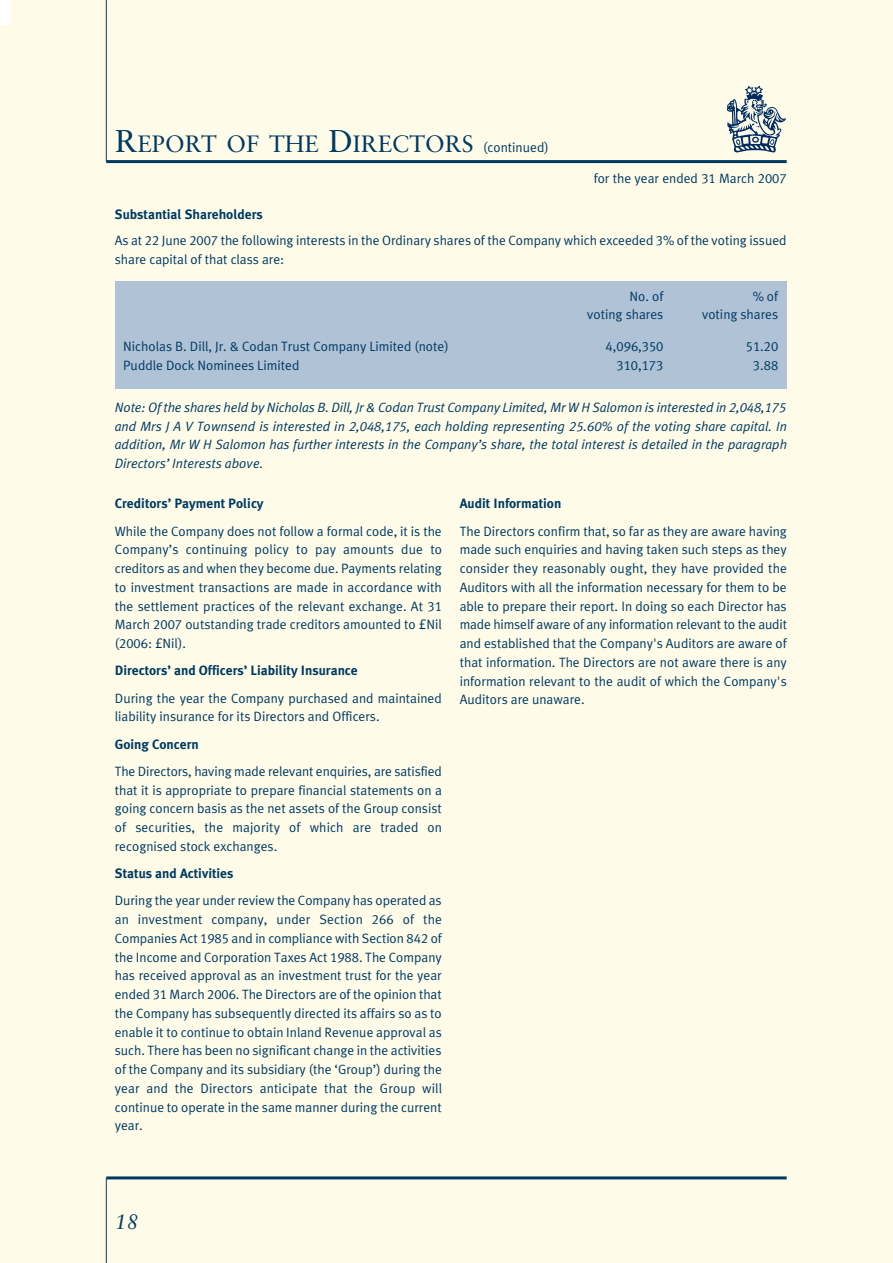
<style>
.page{position:relative;width:893px;height:1263px;background:#fefce9}
.page>*{position:absolute;margin:0;border:0;box-sizing:border-box;transform-origin:0 0}
.t1{font:23.7px "Sabon";color:#003a62}
.t2{font:italic 21px "Sabon";color:#003a62}
.t3{font:13.5px/18.8px "Cii Meta Plus Normal";color:#003a62;text-align:justify}
.t4{font:italic 13.5px/18.8px "Cii Meta Plus Normal";color:#003a62;text-align:justify}
.t5{font:700 13.5px "Cii Meta Plus";color:#003a62}
.s1{font-size:31.5px}
.s2{font-family:"Cii Meta Plus Normal";font-size:13.5px}
</style>
<div class="page">
<div style="left:115px;top:281px;width:672px;height:107px;background:#afc2d6"></div>
<svg style="left:727px;top:85px;width:59px;height:67px"></svg>
<hr style="left:106px;top:160px;width:681px;height:3px;background:#003a62">
<hr style="left:106px;top:0;width:1px;height:162px;background:#003a62">
<hr style="left:106px;top:1176px;width:681px;height:3px;background:#003a62">
<hr style="left:106px;top:1178px;width:1px;height:85px;background:#003a62">
<div style="left:0;top:0;width:10px;height:25px;background:#fff"></div>
<h1 class="t1" style="left:115px;top:134px;width:435px"><span class="s1">R</span>EPORT OF THE <span class="s1">D</span>IRECTORS <span class="s2">(continued)</span></h1>
<p class="t5" style="left:115px;top:206px;width:150px">Substantial Shareholders</p>
<p class="t3" style="left:594px;top:169px;width:194px">for the year ended 31 March 2007</p>
<p class="t3" style="left:115px;top:231px;width:673px">As at 22 June 2007 the following interests in the Ordinary shares of the Company which exceeded 3% of the voting issued share capital of that class are:</p>
<p class="t3" style="left:630px;top:286px;width:35px">No. of</p>
<p class="t3" style="left:753px;top:286px;width:27px">% of</p>
<p class="t3" style="left:587px;top:305px;width:78px">voting shares</p>
<p class="t3" style="left:702px;top:305px;width:78px">voting shares</p>
<p class="t3" style="left:123px;top:337px;width:327px">Nicholas B. Dill, Jr. &amp; Codan Trust Company Limited (note)</p>
<p class="t3" style="left:606px;top:337px;width:59px">4,096,350</p>
<p class="t3" style="left:746px;top:337px;width:34px">51.20</p>
<p class="t3" style="left:123px;top:355px;width:178px">Puddle Dock Nominees Limited</p>
<p class="t3" style="left:616px;top:355px;width:48px">310,173</p>
<p class="t3" style="left:753px;top:355px;width:27px">3.88</p>
<p class="t4" style="left:115px;top:398px;width:674px">Note: Of the shares held by Nicholas B. Dill, Jr &amp; Codan Trust Company Limited, Mr W H Salomon is interested in 2,048,175 and Mrs J A V Townsend is interested in 2,048,175, each holding representing 25.60% of the voting share capital. In addition, Mr W H Salomon has further interests in the Company’s share, the total interest is detailed in the paragraph Directors’ Interests above.</p>
<p class="t5" style="left:115px;top:496px;width:150px">Creditors’ Payment Policy</p>
<p class="t3" style="left:115px;top:521px;width:329px">While the Company does not follow a formal code, it is the Company’s continuing policy to pay amounts due to creditors as and when they become due. Payments relating to investment transactions are made in accordance with the settlement practices of the relevant exchange. At 31<br>March 2007 outstanding trade creditors amounted to £Nil (2006: £Nil).</p>
<p class="t5" style="left:115px;top:663px;width:244px">Directors’ and Officers’ Liability Insurance</p>
<p class="t3" style="left:115px;top:688px;width:328px">During the year the Company purchased and maintained liability insurance for its Directors and Officers.</p>
<p class="t5" style="left:115px;top:736px;width:86px">Going Concern</p>
<p class="t3" style="left:115px;top:762px;width:329px">The Directors, having made relevant enquiries, are satisfied that it is appropriate to prepare financial statements on a going concern basis as the net assets of the Group consist of securities, the majority of which are traded on recognised stock exchanges.</p>
<p class="t5" style="left:115px;top:865px;width:120px">Status and Activities</p>
<p class="t3" style="left:115px;top:891px;width:329px">During the year under review the Company has operated as an investment company, under Section 266 of the Companies Act 1985 and in compliance with Section 842 of the Income and Corporation Taxes Act 1988. The Company has received approval as an investment trust for the year ended 31 March 2006. The Directors are of the opinion that the Company has subsequently directed its affairs so as to enable it to continue to obtain Inland Revenue approval as such. There has been no significant change in the activities of the Company and its subsidiary (the ‘Group’) during the year and the Directors anticipate that the Group will continue to operate in the same manner during the current year.</p>
<p class="t5" style="left:460px;top:496px;width:103px">Audit Information</p>
<p class="t3" style="left:460px;top:521px;width:329px">The Directors confirm that, so far as they are aware having made such enquiries and having taken such steps as they consider they reasonably ought, they have provided the Auditors with all the information necessary for them to be able to prepare their report. In doing so each Director has made himself aware of any information relevant to the audit and established that the Company's Auditors are aware of that information. The Directors are not aware there is any information relevant to the audit of which the Company's Auditors are unaware.</p>
<h2 class="t2" style="left:115px;top:1213px;width:25px">18</h2>
</div>
